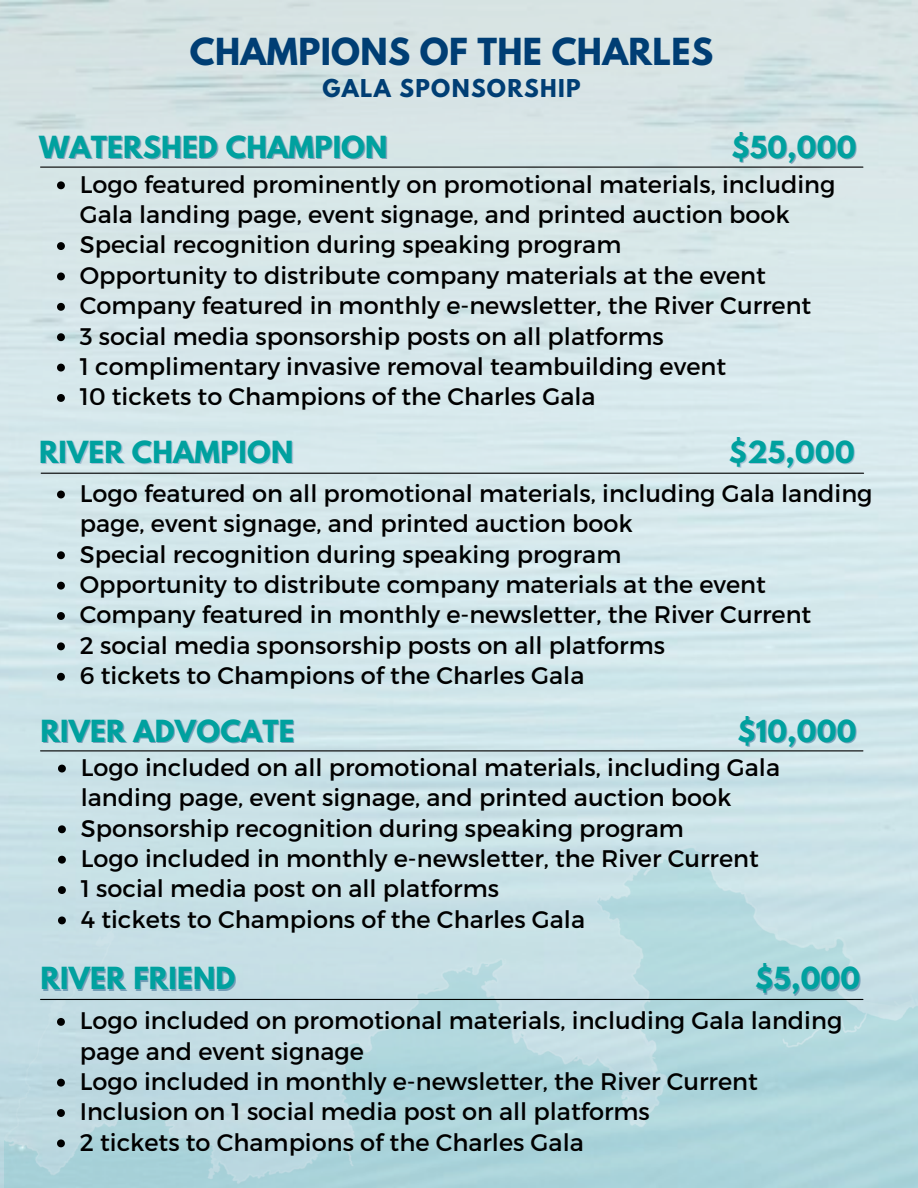
<style>
.page{position:relative;width:918px;height:1188px;background:#fff}
.page>*{position:absolute;margin:0;border:0;box-sizing:border-box;transform-origin:0 0}
.t1{font:700 33px "League Spartan";letter-spacing:.01em;color:#003e74}
.t2{font:700 27px "League Spartan";letter-spacing:.01em;color:#00a19f}
.t3{font:24px/30.3px "Montserrat";color:#000}
.t4{font:700 21.75px "League Spartan";letter-spacing:.06em;color:#003e74}
</style>
<div class="page">
<img style="left:0;top:0;width:918px;height:1188px">
<svg style="left:57px;top:181px;width:8px;height:8px"></svg>
<svg style="left:57px;top:242px;width:8px;height:8px"></svg>
<svg style="left:57px;top:273px;width:8px;height:7px"></svg>
<svg style="left:57px;top:303px;width:8px;height:8px"></svg>
<svg style="left:57px;top:333px;width:8px;height:8px"></svg>
<svg style="left:57px;top:364px;width:8px;height:8px"></svg>
<svg style="left:57px;top:394px;width:8px;height:8px"></svg>
<hr style="left:41px;top:167px;width:822px;height:1px;background:#000">
<hr style="left:41px;top:473px;width:823px;height:1px;background:#000">
<svg style="left:57px;top:491px;width:8px;height:7px"></svg>
<svg style="left:57px;top:551px;width:8px;height:8px"></svg>
<svg style="left:57px;top:582px;width:8px;height:8px"></svg>
<svg style="left:57px;top:612px;width:8px;height:8px"></svg>
<svg style="left:57px;top:642px;width:8px;height:8px"></svg>
<svg style="left:57px;top:673px;width:8px;height:8px"></svg>
<img style="left:4px;top:846px;width:914px;height:342px">
<hr style="left:41px;top:999px;width:822px;height:1px;background:#000">
<svg style="left:57px;top:1018px;width:8px;height:8px"></svg>
<svg style="left:57px;top:1079px;width:8px;height:8px"></svg>
<svg style="left:57px;top:1109px;width:8px;height:8px"></svg>
<svg style="left:57px;top:1139px;width:8px;height:8px"></svg>
<hr style="left:41px;top:750px;width:822px;height:1px;background:#000">
<svg style="left:58px;top:765px;width:8px;height:8px"></svg>
<svg style="left:58px;top:825px;width:8px;height:8px"></svg>
<svg style="left:58px;top:856px;width:8px;height:8px"></svg>
<svg style="left:58px;top:886px;width:8px;height:8px"></svg>
<svg style="left:58px;top:917px;width:8px;height:7px"></svg>
<p class="t1" style="left:190px;top:35px;width:525px">CHAMPIONS OF THE CHARLES</p>
<p class="t4" style="left:323px;top:78px;width:260px">GALA SPONSORSHIP</p>
<p class="t2" style="left:39px;top:134px;width:350px">WATERSHED CHAMPION</p>
<p class="t2" style="left:731px;top:134px;width:126px">$50,000</p>
<p class="t3" style="left:80px;top:168px;width:757px">Logo featured prominently on promotional materials, including<br>Gala landing page, event signage, and printed auction book</p>
<p class="t3" style="left:80px;top:229px;width:543px">Special recognition during speaking program</p>
<p class="t3" style="left:80px;top:259px;width:688px">Opportunity to distribute company materials at the event</p>
<p class="t3" style="left:80px;top:289px;width:733px">Company featured in monthly e-newsletter, the River Current</p>
<p class="t3" style="left:80px;top:320px;width:586px">3 social media sponsorship posts on all platforms</p>
<p class="t3" style="left:80px;top:350px;width:648px">1 complimentary invasive removal teambuilding event</p>
<p class="t3" style="left:80px;top:380px;width:517px">10 tickets to Champions of the Charles Gala</p>
<p class="t2" style="left:39px;top:439px;width:256px">RIVER CHAMPION</p>
<p class="t2" style="left:729px;top:439px;width:127px">$25,000</p>
<p class="t3" style="left:80px;top:477px;width:794px">Logo featured on all promotional materials, including Gala landing page, event signage, and printed auction book</p>
<p class="t3" style="left:80px;top:538px;width:543px">Special recognition during speaking program</p>
<p class="t3" style="left:80px;top:568px;width:688px">Opportunity to distribute company materials at the event</p>
<p class="t3" style="left:80px;top:598px;width:733px">Company featured in monthly e-newsletter, the River Current</p>
<p class="t3" style="left:80px;top:629px;width:587px">2 social media sponsorship posts on all platforms</p>
<p class="t3" style="left:80px;top:659px;width:506px">6 tickets to Champions of the Charles Gala</p>
<p class="t2" style="left:41px;top:718px;width:255px">RIVER ADVOCATE</p>
<p class="t2" style="left:738px;top:718px;width:120px">$10,000</p>
<p class="t3" style="left:81px;top:751px;width:701px">Logo included on all promotional materials, including Gala landing page, event signage, and printed auction book</p>
<p class="t3" style="left:81px;top:812px;width:605px">Sponsorship recognition during speaking program</p>
<p class="t3" style="left:81px;top:842px;width:680px">Logo included in monthly e-newsletter, the River Current</p>
<p class="t3" style="left:81px;top:872px;width:420px">1 social media post on all platforms</p>
<p class="t3" style="left:81px;top:903px;width:506px">4 tickets to Champions of the Charles Gala</p>
<p class="t2" style="left:41px;top:965px;width:196px">RIVER FRIEND</p>
<p class="t2" style="left:755px;top:965px;width:107px">$5,000</p>
<p class="t3" style="left:80px;top:1004px;width:764px">Logo included on promotional materials, including Gala landing page and event signage</p>
<p class="t3" style="left:80px;top:1065px;width:680px">Logo included in monthly e-newsletter, the River Current</p>
<p class="t3" style="left:80px;top:1095px;width:571px">Inclusion on 1 social media post on all platforms</p>
<p class="t3" style="left:80px;top:1126px;width:506px">2 tickets to Champions of the Charles Gala</p>
</div>
